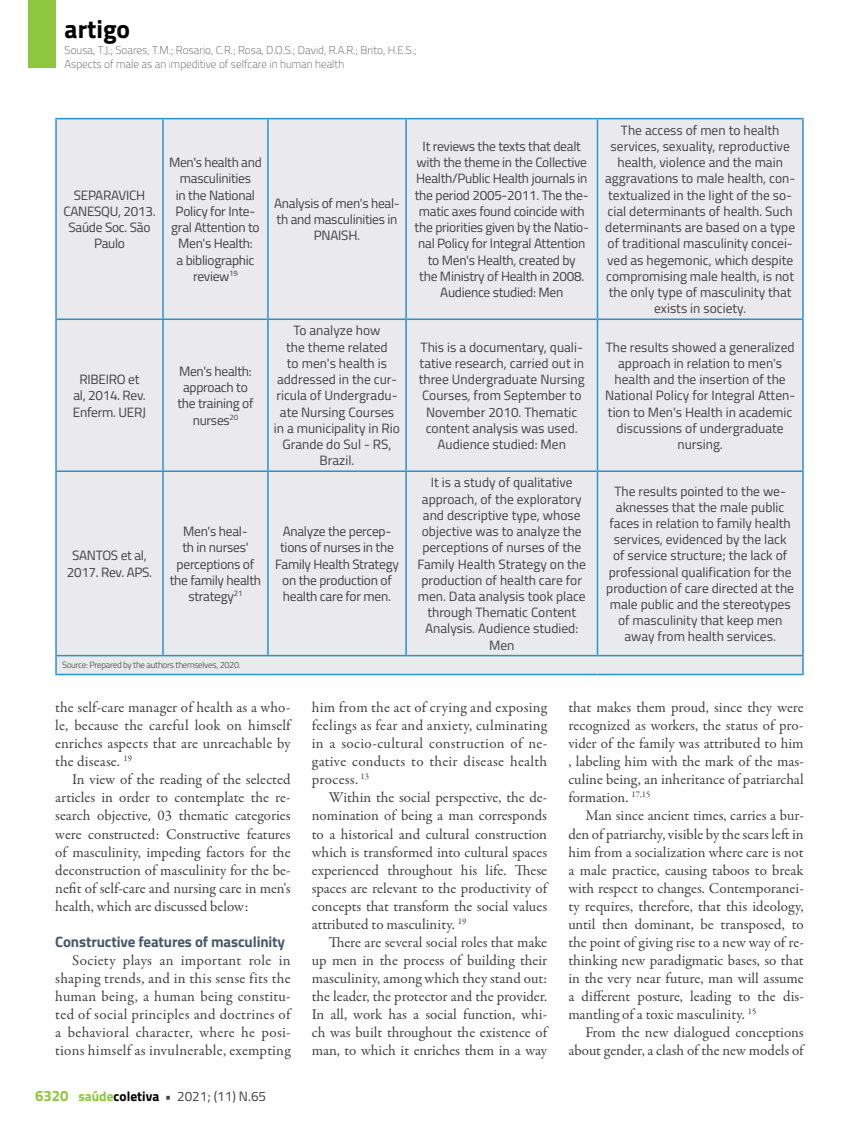
<style>
.page{position:relative;width:859px;height:1132px;background:#fff}
.page>*{position:absolute;margin:0;border:0;box-sizing:border-box;transform-origin:0 0}
.t1{font:700 25.5px "Titillium";color:#000}
.t2{font:15px/18px "Garamond Premr Pro";color:#414042;text-align:justify}
.t3{font:700 15px "Titillium";letter-spacing:-.01em;color:#455a6c}
.t4{font:13.5px/16.2px "Titillium";color:#414042;text-align:center}
.t5{font:13.5px/16.2px "Titillium";letter-spacing:-.02em;color:#414042;text-align:center}
.t6{font:100 11.25px/13.5px "Titillium";color:#414042}
.t7{font:300 9px "Titillium";letter-spacing:-.03em;color:#414042}
.s1{font-weight:700;font-size:15px;color:#8dc63f}
.s2{font-weight:700;color:#8dc63f}
.s3{font-weight:700;color:#000}
.s4{font-weight:700}
</style>
<div class="page">
<div style="left:28px;top:0;width:27px;height:68px;background:#8dc63f"></div>
<div style="left:57px;top:119px;width:745px;height:554px;background:#eaeaec"></div>
<div style="left:164px;top:320px;width:638px;height:334px;background:#eaeaec"></div>
<hr style="left:55px;top:119px;width:2px;height:199px;background:#2b93d1">
<hr style="left:162px;top:119px;width:2px;height:199px;background:#2b93d1">
<hr style="left:267px;top:119px;width:2px;height:199px;background:#2b93d1">
<hr style="left:405px;top:119px;width:2px;height:199px;background:#2b93d1">
<hr style="left:597px;top:119px;width:1px;height:199px;background:#2b93d1">
<hr style="left:802px;top:119px;width:2px;height:199px;background:#2b93d1">
<hr style="left:55px;top:320px;width:2px;height:150px;background:#2b93d1">
<hr style="left:162px;top:320px;width:2px;height:150px;background:#2b93d1">
<hr style="left:267px;top:320px;width:2px;height:150px;background:#2b93d1">
<hr style="left:405px;top:320px;width:2px;height:150px;background:#2b93d1">
<hr style="left:597px;top:320px;width:1px;height:150px;background:#2b93d1">
<hr style="left:802px;top:320px;width:2px;height:150px;background:#2b93d1">
<hr style="left:55px;top:472px;width:2px;height:182px;background:#2b93d1">
<hr style="left:162px;top:472px;width:2px;height:182px;background:#2b93d1">
<hr style="left:267px;top:472px;width:2px;height:182px;background:#2b93d1">
<hr style="left:405px;top:472px;width:2px;height:182px;background:#2b93d1">
<hr style="left:597px;top:472px;width:1px;height:182px;background:#2b93d1">
<hr style="left:802px;top:472px;width:2px;height:182px;background:#2b93d1">
<svg style="left:55px;top:656px;width:2px;height:17px"></svg>
<svg style="left:802px;top:656px;width:2px;height:17px"></svg>
<hr style="left:55px;top:118px;width:108px;height:1px;background:#2b93d1">
<hr style="left:163px;top:118px;width:105px;height:1px;background:#2b93d1">
<hr style="left:268px;top:118px;width:138px;height:1px;background:#2b93d1">
<hr style="left:406px;top:118px;width:191px;height:1px;background:#2b93d1">
<hr style="left:597px;top:118px;width:207px;height:1px;background:#2b93d1">
<hr style="left:55px;top:318px;width:108px;height:2px;background:#2b93d1">
<hr style="left:163px;top:318px;width:105px;height:2px;background:#2b93d1">
<hr style="left:268px;top:318px;width:138px;height:2px;background:#2b93d1">
<hr style="left:406px;top:318px;width:191px;height:2px;background:#2b93d1">
<hr style="left:597px;top:318px;width:207px;height:2px;background:#2b93d1">
<hr style="left:55px;top:470px;width:108px;height:2px;background:#2b93d1">
<hr style="left:163px;top:470px;width:105px;height:2px;background:#2b93d1">
<hr style="left:268px;top:470px;width:138px;height:2px;background:#2b93d1">
<hr style="left:406px;top:470px;width:191px;height:2px;background:#2b93d1">
<hr style="left:597px;top:470px;width:207px;height:2px;background:#2b93d1">
<hr style="left:55px;top:654px;width:108px;height:2px;background:#2b93d1">
<hr style="left:163px;top:654px;width:105px;height:2px;background:#2b93d1">
<hr style="left:268px;top:654px;width:138px;height:2px;background:#2b93d1">
<hr style="left:406px;top:654px;width:191px;height:2px;background:#2b93d1">
<hr style="left:597px;top:654px;width:207px;height:2px;background:#2b93d1">
<hr style="left:55px;top:673px;width:108px;height:2px;background:#2b93d1">
<hr style="left:163px;top:673px;width:105px;height:2px;background:#2b93d1">
<hr style="left:268px;top:673px;width:138px;height:2px;background:#2b93d1">
<hr style="left:406px;top:673px;width:191px;height:2px;background:#2b93d1">
<hr style="left:597px;top:673px;width:207px;height:2px;background:#2b93d1">
<h1 class="t1" style="left:65px;top:10px;width:67px">artigo</h1>
<p class="t6" style="left:65px;top:43px;width:354px">Sousa, T.J.; Soares, T.M.; Rosario, C.R.; Rosa, D.O.S.; David, R.A.R.; Brito, H.E.S.;<br>Aspects of male as an impeditive of selfcare in human health</p>
<p class="t5" style="left:63px;top:186px;width:94px">SEPARAVICH<br>CANESQU, 2013.<br>Saúde Soc. São<br>Paulo</p>
<p class="t5" style="left:169px;top:154px;width:94px">Men's health and masculinities<br>in the National<br>Policy for Inte&shy;gral Attention to<br>Men's Health:<br>a bibliographic review<sup>19</sup></p>
<p class="t5" style="left:274px;top:194px;width:127px">Analysis of men's heal&shy;th and masculinities in<br>PNAISH.</p>
<p class="t5" style="left:415px;top:137px;width:176px">It reviews the texts that dealt with the theme in the Collective<br>Health/Public Health journals in the period 2005-2011. The the&shy;matic axes found coincide with the priorities given by the Natio&shy;nal Policy for Integral Attention to Men's Health, created by<br>the Ministry of Health in 2008.<br>Audience studied: Men</p>
<p class="t4" style="left:605px;top:121px;width:192px">The access of men to health services, sexuality, reproductive health, violence and the main aggravations to male health, con&shy;textualized in the light of the so&shy;cial determinants of health. Such determinants are based on a type of traditional masculinity concei&shy;ved as hegemonic, which despite compromising male health, is not the only type of masculinity that exists in society.</p>
<p class="t5" style="left:73px;top:370px;width:75px">RIBEIRO et al, 2014. Rev.<br>Enferm. UERJ</p>
<p class="t5" style="left:177px;top:362px;width:78px">Men's health: approach to the training of nurses<sup>20</sup></p>
<p class="t4" style="left:274px;top:322px;width:128px">To analyze how<br>the theme related<br>to men's health is addressed in the cur&shy;ricula of Undergradu&shy;ate Nursing Courses in a municipality in Rio<br>Grande do Sul - RS,<br>Brazil.</p>
<p class="t5" style="left:67px;top:546px;width:87px">SANTOS et al,<br>2017. Rev. APS.</p>
<p class="t5" style="left:170px;top:522px;width:93px">Men's heal-<br>th in nurses' perceptions of the family health strategy<sup>21</sup></p>
<p class="t5" style="left:275px;top:522px;width:125px">Analyze the percep&shy;tions of nurses in the<br>Family Health Strategy on the production of health care for men.</p>
<p class="t7" style="left:62px;top:658px;width:180px">Source: Prepared by the authors themselves, 2020.</p>
<p class="t4" style="left:419px;top:338px;width:167px">This is a documentary, quali&shy;tative research, carried out in three Undergraduate Nursing<br>Courses, from September to<br>November 2010. Thematic content analysis was used.<br>Audience studied: Men</p>
<p class="t4" style="left:605px;top:338px;width:192px">The results showed a generalized approach in relation to men's health and the insertion of the<br>National Policy for Integral Atten&shy;tion to Men's Health in academic discussions of undergraduate nursing.</p>
<p class="t4" style="left:417px;top:474px;width:170px">It is a study of qualitative approach, of the exploratory and descriptive type, whose objective was to analyze the perceptions of nurses of the<br>Family Health Strategy on the production of health care for men. Data analysis took place through Thematic Content<br>Analysis. Audience studied:<br>Men</p>
<p class="t4" style="left:606px;top:482px;width:189px">The results pointed to the we&shy;aknesses that the male public faces in relation to family health services, evidenced by the lack<br>of service structure; the lack of professional qualification for the production of care directed at the male public and the stereotypes of masculinity that keep men away from health services.</p>
<p class="t2" style="left:55px;top:698px;width:237px">the self-care manager of health as a who&shy;le, because the careful look on himself enriches aspects that are unreachable by the disease. <sup>19</sup></p>
<p class="t2" style="left:55px;top:770px;width:237px;text-indent:17px">In view of the reading of the selected articles in order to contemplate the re&shy;search objective, 03 thematic categories were constructed: Constructive features of masculinity, impeding factors for the deconstruction of masculinity for the be&shy;nefit of self-care and nursing care in men's health, which are discussed below:</p>
<p class="t3" style="left:55px;top:929px;width:231px">Constructive features of masculinity</p>
<p class="t2" style="left:55px;top:950px;width:237px;text-indent:17px">Society plays an important role in shaping trends, and in this sense fits the human being, a human being constitu&shy;ted of social principles and doctrines of a behavioral character, where he posi&shy;tions himself as invulnerable, exempting</p>
<p class="t4" style="left:35px;top:1087px;width:233px"><span class="s1">6320</span> <span class="s2">saúde</span><span class="s3">coletiva</span> <span class="s4">•</span> 2021; (11) N.65</p>
<p class="t2" style="left:312px;top:698px;width:237px">him from the act of crying and exposing feelings as fear and anxiety, culminating in a socio-cultural construction of ne&shy;gative conducts to their disease health process. <sup>13</sup></p>
<p class="t2" style="left:312px;top:788px;width:237px;text-indent:17px">Within the social perspective, the de&shy;nomination of being a man corresponds to a historical and cultural construction which is transformed into cultural spaces experienced throughout his life. These spaces are relevant to the productivity of concepts that transform the social values attributed to masculinity. <sup>19</sup></p>
<p class="t2" style="left:312px;top:932px;width:237px;text-indent:17px">There are several social roles that make up men in the process of building their masculinity, among which they stand out: the leader, the protector and the provider.<br>In all, work has a social function, whi&shy;ch was built throughout the existence of man, to which it enriches them in a way</p>
<p class="t2" style="left:568px;top:698px;width:237px">that makes them proud, since they were recognized as workers, the status of pro&shy;vider of the family was attributed to him , labeling him with the mark of the mas&shy;culine being, an inheritance of patriarchal formation. <sup>17,15</sup></p>
<p class="t2" style="left:568px;top:806px;width:237px;text-indent:17px">Man since ancient times, carries a bur&shy;den of patriarchy, visible by the scars left in him from a socialization where care is not a male practice, causing taboos to break with respect to changes. Contemporanei&shy;ty requires, therefore, that this ideology, until then dominant, be transposed, to the point of giving rise to a new way of re&shy;thinking new paradigmatic bases, so that in the very near future, man will assume a different posture, leading to the dis&shy;mantling of a toxic masculinity. <sup>15</sup></p>
<p class="t2" style="left:568px;top:1022px;width:237px;text-align:right">From the new dialogued conceptions about gender, a clash of the new models of</p>
</div>
